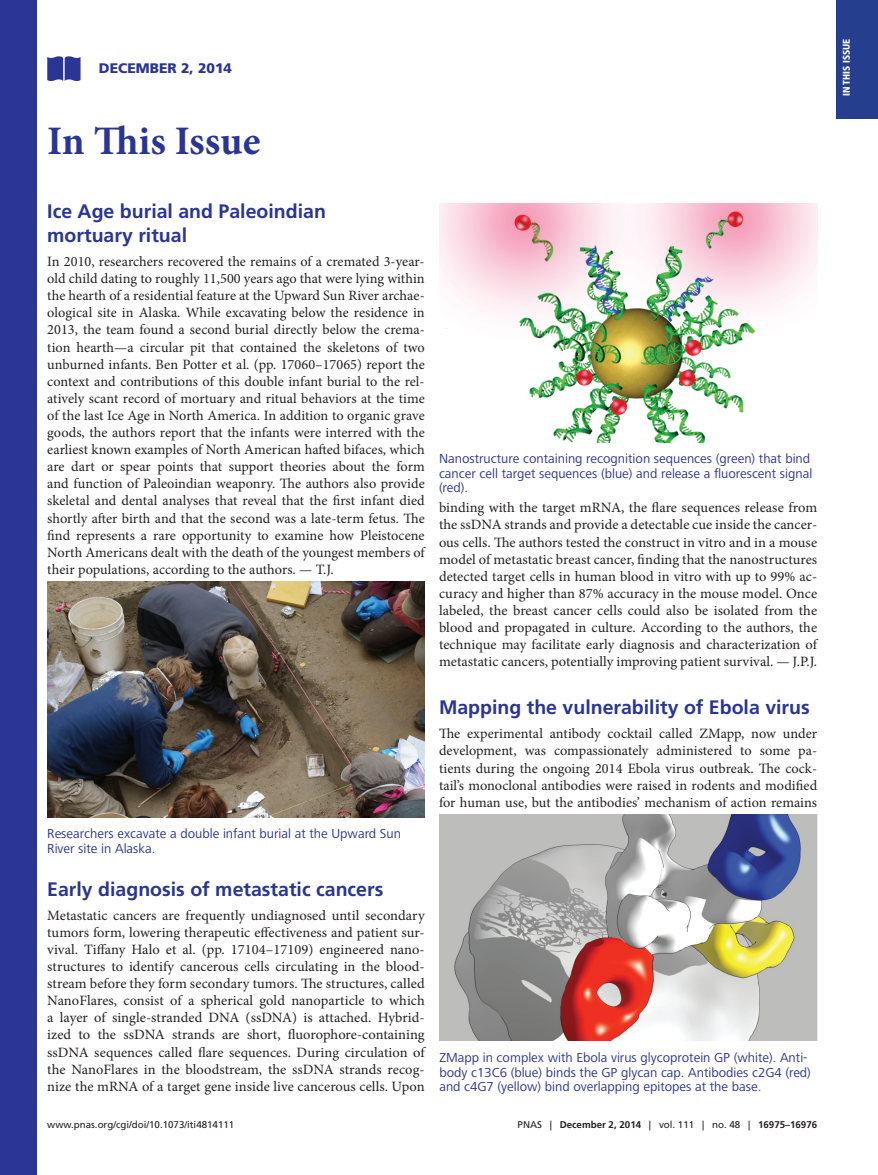
<style>
.page{position:relative;width:878px;height:1175px;background:#fff}
.page>*{position:absolute;margin:0;border:0;box-sizing:border-box;transform-origin:0 0}
.t1{font:700 40.5px "Minion Pro";color:#2a3594}
.t2{font:700 19.5px/24px "Frutiger LT Std";color:#2a3594}
.t3{font:14.25px/17.1px "Minion Pro";color:#231f20;text-align:justify}
.t4{font:900 13.8px "Frutiger LT Std";color:#2a3594}
.t5{font:13.5px/14.2px "Frutiger Next LTCE";color:#2a3594}
.t6{font:700 9.75px "Frutiger LT Std";color:#231f20}
.t7{font:9.75px "Frutiger LT Std";color:#231f20}
.t8{font:900 condensed 9.75px "Frutiger LT Std";color:#fff}
.s1{font-weight:400}
</style>
<div class="page">
<div style="left:0;top:0;width:37px;height:1174px;background:#2a3594"></div>
<svg style="left:47px;top:56px;width:34px;height:25px"></svg>
<div style="left:836px;top:0;width:42px;height:119px;background:#253f8e"></div>
<img style="left:47px;top:581px;width:377px;height:236px">
<img style="left:439px;top:203px;width:378px;height:240px">
<img style="left:439px;top:814px;width:378px;height:226px">
<p class="t4" style="left:99px;top:59px;width:135px">DECEMBER 2, 2014</p>
<h1 class="t1" style="left:47px;top:112px;width:215px">In This Issue</h1>
<h2 class="t2" style="left:47px;top:199px;width:280px">Ice Age burial and Paleoindian mortuary ritual</h2>
<p class="t3" style="left:47px;top:253px;width:379px">In 2010, researchers recovered the remains of a cremated 3-year&shy;old child dating to roughly 11,500 years ago that were lying within the hearth of a residential feature at the Upward Sun River archae&shy;ological site in Alaska. While excavating below the residence in 2013, the team found a second burial directly below the crema&shy;tion hearth—a circular pit that contained the skeletons of two unburned infants. Ben Potter et al. (pp. 17060–17065) report the context and contributions of this double infant burial to the rel&shy;atively scant record of mortuary and ritual behaviors at the time of the last Ice Age in North America. In addition to organic grave goods, the authors report that the infants were interred with the earliest known examples of North American hafted bifaces, which are dart or spear points that support theories about the form and function of Paleoindian weaponry. The authors also provide skeletal and dental analyses that reveal that the first infant died shortly after birth and that the second was a late-term fetus. The find represents a rare opportunity to examine how Pleistocene North Americans dealt with the death of the youngest members of their populations, according to the authors. — T.J.</p>
<p class="t5" style="left:47px;top:827px;width:355px">Researchers excavate a double infant burial at the Upward Sun<br>River site in Alaska.</p>
<h2 class="t2" style="left:47px;top:877px;width:337px">Early diagnosis of metastatic cancers</h2>
<p class="t3" style="left:47px;top:906px;width:379px">Metastatic cancers are frequently undiagnosed until secondary tumors form, lowering therapeutic effectiveness and patient sur&shy;vival. Tiffany Halo et al. (pp. 17104–17109) engineered nano&shy;structures to identify cancerous cells circulating in the blood&shy;stream before they form secondary tumors. The structures, called NanoFlares, consist of a spherical gold nanoparticle to which a layer of single-stranded DNA (ssDNA) is attached. Hybrid&shy;ized to the ssDNA strands are short, fluorophore-containing ssDNA sequences called flare sequences. During circulation of the NanoFlares in the bloodstream, the ssDNA strands recog&shy;nize the mRNA of a target gene inside live cancerous cells. Upon</p>
<p class="t5" style="left:439px;top:452px;width:375px">Nanostructure containing recognition sequences (green) that bind cancer cell target sequences (blue) and release a fluorescent signal (red).</p>
<p class="t3" style="left:439px;top:499px;width:380px">binding with the target mRNA, the flare sequences release from the ssDNA strands and provide a detectable cue inside the cancer&shy;ous cells. The authors tested the construct in vitro and in a mouse model of metastatic breast cancer, finding that the nanostructures detected target cells in human blood in vitro with up to 99% ac&shy;curacy and higher than 87% accuracy in the mouse model. Once labeled, the breast cancer cells could also be isolated from the blood and propagated in culture. According to the authors, the technique may facilitate early diagnosis and characterization of metastatic cancers, potentially improving patient survival. — J.P.J.</p>
<h2 class="t2" style="left:439px;top:695px;width:372px">Mapping the vulnerability of Ebola virus</h2>
<p class="t3" style="left:439px;top:725px;width:380px">The experimental antibody cocktail called ZMapp, now under development, was compassionately administered to some pa&shy;tients during the ongoing 2014 Ebola virus outbreak. The cock&shy;tail’s monoclonal antibodies were raised in rodents and modified for human use, but the antibodies’ mechanism of action remains</p>
<p class="t5" style="left:439px;top:1050px;width:373px">ZMapp in complex with Ebola virus glycoprotein GP (white). Anti&shy;body c13C6 (blue) binds the GP glycan cap. Antibodies c2G4 (red) and c4G7 (yellow) bind overlapping epitopes at the base.</p>
<p class="t7" style="left:47px;top:1119px;width:188px">www.pnas.org/cgi/doi/10.1073/iti4814111</p>
<p class="t6" style="left:517px;top:1119px;width:301px"><span class="s1">PNAS |</span> December 2, 2014 <span class="s1">| vol. 111 | no. 48 |</span> 16975–16976</p>
<p class="t8" style="left:840px;top:96px;width:59px;rotate:-90deg">IN THIS ISSUE</p>
</div>
